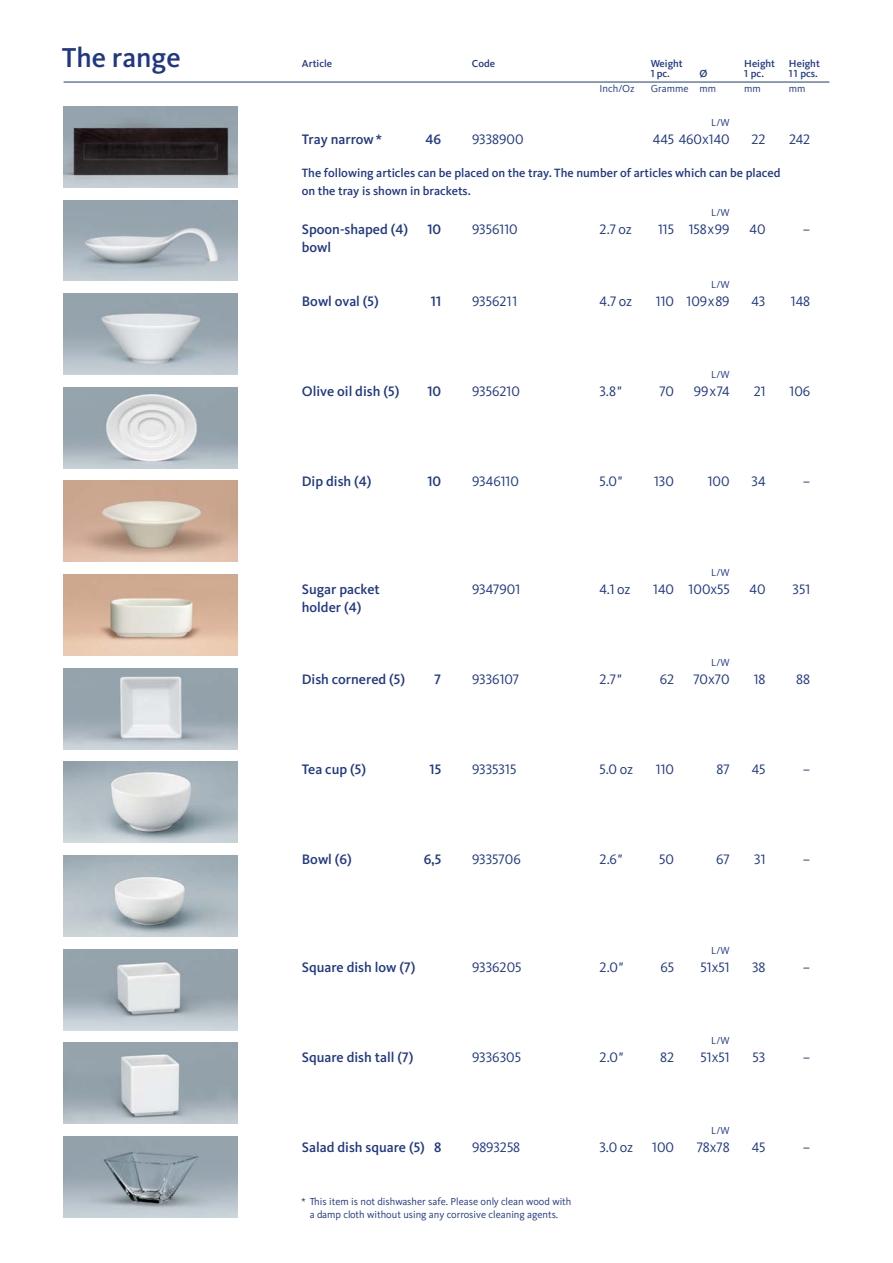
<style>
.page{position:relative;width:893px;height:1263px;background:#fff}
.page>*{position:absolute;margin:0;border:0;box-sizing:border-box;transform-origin:0 0}
.t1{font:500 28.35px "Kievit";color:#1f3786}
.t2{font:14.25px "Kievit Regular SC";color:#1f3786}
.t3{font:500 14.25px "Kievit";color:#1f3786}
.t4{font:14.25px "Kievit Medium SC";color:#1f3786}
.t5{font:500 12.45px/18px "Kievit";color:#1f3786}
.t6{font:10.5px/12.6px "Kievit";color:#1f3786;text-align:center}
.t7{font:500 10.5px "Kievit";color:#1f3786}
.s1{font-family:"Kievit Medium SC";font-weight:400}
.s2{font-family:"Kievit"}
.s3{font-family:"Kievit";font-style:italic}
</style>
<div class="page">
<hr style="left:64px;top:82px;width:765px;height:1px;background:#1f3786">
<img style="left:64px;top:575px;width:173px;height:80px">
<img style="left:64px;top:668px;width:173px;height:81px">
<img style="left:64px;top:762px;width:173px;height:81px">
<img style="left:64px;top:856px;width:173px;height:80px">
<img style="left:64px;top:949px;width:173px;height:81px">
<img style="left:64px;top:1043px;width:173px;height:81px">
<img style="left:64px;top:1137px;width:173px;height:80px">
<img style="left:64px;top:200px;width:173px;height:81px">
<img style="left:64px;top:106px;width:173px;height:81px">
<img style="left:64px;top:294px;width:173px;height:81px">
<img style="left:64px;top:387px;width:173px;height:81px">
<img style="left:64px;top:481px;width:173px;height:81px">
<h1 class="t1" style="left:62px;top:47px;width:121px">The range</h1>
<p class="t7" style="left:302px;top:59px;width:32px">Article</p>
<p class="t7" style="left:472px;top:59px;width:25px">Code</p>
<p class="t7" style="left:650px;top:59px;width:34px">Weight</p>
<p class="t7" style="left:744px;top:59px;width:32px">Height</p>
<p class="t7" style="left:789px;top:59px;width:32px">Height</p>
<p class="t7" style="left:650px;top:70px;width:21px"><span class="s1">1</span> pc.</p>
<p class="t7" style="left:699px;top:70px;width:10px">Ø</p>
<p class="t7" style="left:744px;top:70px;width:21px"><span class="s1">1</span> pc.</p>
<p class="t7" style="left:789px;top:70px;width:31px"><span class="s1">11</span> pcs.</p>
<p class="t6" style="left:599px;top:84px;width:36px">Inch/Oz</p>
<p class="t6" style="left:650px;top:84px;width:67px">Gramme mm</p>
<p class="t6" style="left:744px;top:84px;width:18px">mm</p>
<p class="t6" style="left:789px;top:84px;width:18px">mm</p>
<p class="t6" style="left:711px;top:117px;width:20px">L/W</p>
<p class="t3" style="left:302px;top:134px;width:82px">Tray narrow*</p>
<p class="t4" style="left:425px;top:131px;width:17px">46</p>
<p class="t2" style="left:472px;top:131px;width:53px">9338900</p>
<p class="t2" style="left:652px;top:131px;width:78px">445 460x140</p>
<p class="t2" style="left:751px;top:131px;width:16px">22</p>
<p class="t2" style="left:789px;top:131px;width:22px">242</p>
<p class="t5" style="left:302px;top:165px;width:480px">The following articles can be placed on the tray. The number of articles which can be placed on the tray is shown in brackets.</p>
<p class="t6" style="left:711px;top:207px;width:20px">L/W</p>
<p class="t3" style="left:302px;top:224px;width:108px">Spoon-shaped (<span class="s1">4</span>)</p>
<p class="t4" style="left:427px;top:221px;width:15px">10</p>
<p class="t2" style="left:472px;top:221px;width:47px">9356110</p>
<p class="t2" style="left:599px;top:221px;width:34px">2.7 <span class="s2">oz</span></p>
<p class="t2" style="left:658px;top:221px;width:73px">115 158x99</p>
<p class="t2" style="left:749px;top:221px;width:18px">40</p>
<p class="t2" style="left:802px;top:221px;width:9px">–</p>
<p class="t3" style="left:302px;top:242px;width:31px">bowl</p>
<p class="t6" style="left:711px;top:279px;width:20px">L/W</p>
<p class="t3" style="left:302px;top:296px;width:78px">Bowl oval (<span class="s1">5</span>)</p>
<p class="t4" style="left:431px;top:293px;width:12px">11</p>
<p class="t2" style="left:472px;top:293px;width:47px">9356211</p>
<p class="t2" style="left:599px;top:293px;width:34px">4.7 <span class="s2">oz</span></p>
<p class="t2" style="left:656px;top:293px;width:75px">110 109x89</p>
<p class="t2" style="left:751px;top:293px;width:15px">43</p>
<p class="t2" style="left:791px;top:293px;width:21px">148</p>
<p class="t6" style="left:711px;top:369px;width:20px">L/W</p>
<p class="t3" style="left:302px;top:386px;width:99px">Olive oil dish (<span class="s1">5</span>)</p>
<p class="t4" style="left:427px;top:383px;width:15px">10</p>
<p class="t2" style="left:472px;top:383px;width:49px">9356210</p>
<p class="t2" style="left:599px;top:383px;width:23px">3.8<span class="s3">"</span></p>
<p class="t2" style="left:659px;top:383px;width:16px">70</p>
<p class="t2" style="left:694px;top:383px;width:37px">99x74</p>
<p class="t2" style="left:753px;top:383px;width:13px">21</p>
<p class="t2" style="left:789px;top:383px;width:22px">106</p>
<p class="t3" style="left:302px;top:476px;width:71px">Dip dish (<span class="s1">4</span>)</p>
<p class="t4" style="left:427px;top:473px;width:15px">10</p>
<p class="t2" style="left:472px;top:473px;width:48px">9346110</p>
<p class="t2" style="left:599px;top:473px;width:24px">5.0<span class="s3">"</span></p>
<p class="t2" style="left:654px;top:473px;width:21px">130</p>
<p class="t2" style="left:707px;top:473px;width:23px">100</p>
<p class="t2" style="left:751px;top:473px;width:16px">34</p>
<p class="t2" style="left:802px;top:473px;width:9px">–</p>
<p class="t6" style="left:711px;top:567px;width:20px">L/W</p>
<p class="t3" style="left:302px;top:584px;width:79px">Sugar packet</p>
<p class="t2" style="left:472px;top:581px;width:50px">9347901</p>
<p class="t2" style="left:599px;top:581px;width:32px">4.1 <span class="s2">oz</span></p>
<p class="t2" style="left:653px;top:581px;width:78px">140 100x55</p>
<p class="t2" style="left:749px;top:581px;width:18px">40</p>
<p class="t2" style="left:792px;top:581px;width:19px">351</p>
<p class="t3" style="left:302px;top:602px;width:61px">holder (<span class="s1">4</span>)</p>
<p class="t6" style="left:711px;top:657px;width:20px">L/W</p>
<p class="t3" style="left:302px;top:674px;width:105px">Dish cornered (<span class="s1">5</span>)</p>
<p class="t4" style="left:434px;top:671px;width:8px">7</p>
<p class="t2" style="left:472px;top:671px;width:49px">9336107</p>
<p class="t2" style="left:599px;top:671px;width:23px">2.7<span class="s3">"</span></p>
<p class="t2" style="left:659px;top:671px;width:16px">62</p>
<p class="t2" style="left:693px;top:671px;width:38px">70x70</p>
<p class="t2" style="left:753px;top:671px;width:13px">18</p>
<p class="t2" style="left:796px;top:671px;width:15px">88</p>
<p class="t3" style="left:302px;top:764px;width:66px">Tea cup (<span class="s1">5</span>)</p>
<p class="t4" style="left:429px;top:761px;width:13px">15</p>
<p class="t2" style="left:472px;top:761px;width:46px">9335315</p>
<p class="t2" style="left:599px;top:761px;width:35px">5.0 <span class="s2">oz</span></p>
<p class="t2" style="left:656px;top:761px;width:20px">110</p>
<p class="t2" style="left:716px;top:761px;width:15px">87</p>
<p class="t2" style="left:751px;top:761px;width:15px">45</p>
<p class="t2" style="left:802px;top:761px;width:9px">–</p>
<p class="t3" style="left:302px;top:854px;width:52px">Bowl (<span class="s1">6</span>)</p>
<p class="t4" style="left:424px;top:851px;width:19px">6,5</p>
<p class="t2" style="left:472px;top:851px;width:50px">9335706</p>
<p class="t2" style="left:599px;top:851px;width:24px">2.6<span class="s3">"</span></p>
<p class="t2" style="left:659px;top:851px;width:16px">50</p>
<p class="t2" style="left:716px;top:851px;width:15px">67</p>
<p class="t2" style="left:754px;top:851px;width:13px">31</p>
<p class="t2" style="left:802px;top:851px;width:9px">–</p>
<p class="t6" style="left:711px;top:945px;width:20px">L/W</p>
<p class="t3" style="left:302px;top:962px;width:115px">Square dish low (<span class="s1">7</span>)</p>
<p class="t2" style="left:472px;top:959px;width:51px">9336205</p>
<p class="t2" style="left:599px;top:959px;width:25px">2.0<span class="s3">"</span></p>
<p class="t2" style="left:660px;top:959px;width:15px">65</p>
<p class="t2" style="left:700px;top:959px;width:31px">51x51</p>
<p class="t2" style="left:752px;top:959px;width:15px">38</p>
<p class="t2" style="left:802px;top:959px;width:9px">–</p>
<p class="t6" style="left:711px;top:1035px;width:20px">L/W</p>
<p class="t3" style="left:302px;top:1052px;width:113px">Square dish tall (<span class="s1">7</span>)</p>
<p class="t2" style="left:472px;top:1049px;width:51px">9336305</p>
<p class="t2" style="left:599px;top:1049px;width:25px">2.0<span class="s3">"</span></p>
<p class="t2" style="left:660px;top:1049px;width:16px">82</p>
<p class="t2" style="left:700px;top:1049px;width:31px">51x51</p>
<p class="t2" style="left:752px;top:1049px;width:14px">53</p>
<p class="t2" style="left:802px;top:1049px;width:9px">–</p>
<p class="t6" style="left:711px;top:1125px;width:20px">L/W</p>
<p class="t3" style="left:302px;top:1142px;width:141px">Salad dish square (<span class="s1">5</span>) <span class="s1">8</span></p>
<p class="t2" style="left:472px;top:1139px;width:50px">9893258</p>
<p class="t2" style="left:599px;top:1139px;width:35px">3.0 <span class="s2">oz</span></p>
<p class="t2" style="left:652px;top:1139px;width:23px">100</p>
<p class="t2" style="left:696px;top:1139px;width:34px">78x78</p>
<p class="t2" style="left:751px;top:1139px;width:15px">45</p>
<p class="t2" style="left:802px;top:1139px;width:9px">–</p>
<p class="t6" style="left:301px;top:1196px;width:272px">* This item is not dishwasher safe. Please only clean wood with a damp cloth without using any corrosive cleaning agents.</p>
</div>
